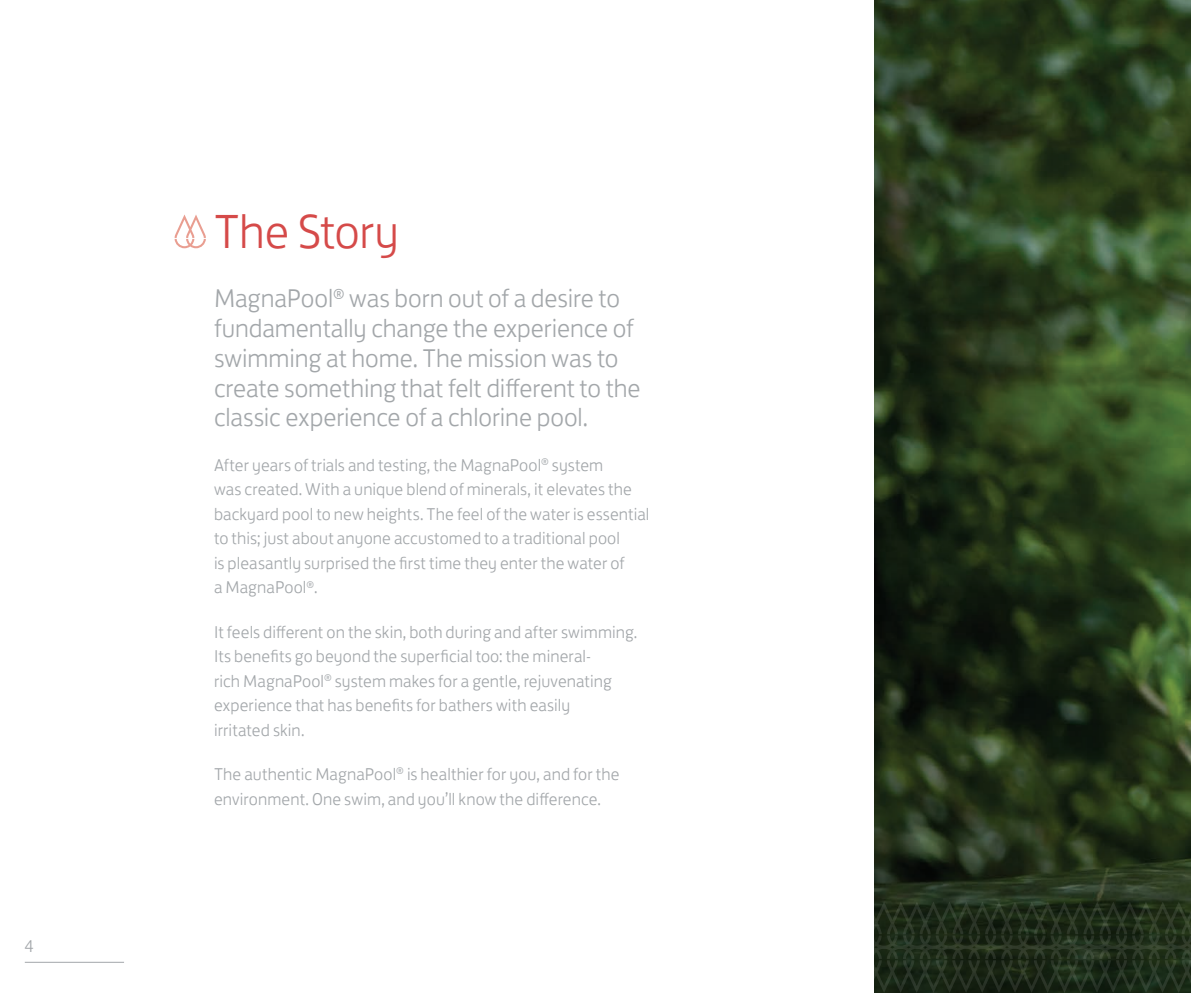
<style>
.page{position:relative;width:1191px;height:993px;background:#fff}
.page>*{position:absolute;margin:0;border:0;box-sizing:border-box;transform-origin:0 0}
.t1{font:300 49px "FS Jack";letter-spacing:-.005em;color:#d54a49}
.t2{font:300 26.25px/29.8px "FS Jack";letter-spacing:-.005em;color:#a3a7aa}
.t3{font:300 17.5px/24.5px "FS Jack";letter-spacing:.005em;color:#a3a7aa}
</style>
<div class="page">
<img style="left:874px;top:0;width:317px;height:901px">
<svg style="left:874px;top:901px;width:317px;height:91px;background:#202d1b"></svg>
<svg style="left:175px;top:214px;width:31px;height:34px"></svg>
<hr style="left:25px;top:961px;width:99px;height:1px;background:#a3a7aa">
<p class="t3" style="left:25px;top:932px;width:10px">4</p>
<h1 class="t1" style="left:214px;top:192px;width:186px">The Story</h1>
<h2 class="t2" style="left:214px;top:281px;width:428px">MagnaPool<sup>®</sup> was born out of a desire to fundamentally change the experience of swimming at home. The mission was to create something that felt different to the classic experience of a chlorine pool.</h2>
<p class="t3" style="left:214px;top:451px;width:437px">After years of trials and testing, the MagnaPool<sup>®</sup> system<br>was created. With a unique blend of minerals, it elevates the backyard pool to new heights. The feel of the water is essential to this; just about anyone accustomed to a traditional pool<br>is pleasantly surprised the first time they enter the water of<br>a MagnaPool<sup>®</sup>.</p>
<p class="t3" style="left:214px;top:617px;width:425px">It feels different on the skin, both during and after swimming.<br>Its benefits go beyond the superficial too: the mineral-<br>rich MagnaPool<sup>®</sup> system makes for a gentle, rejuvenating experience that has benefits for bathers with easily<br>irritated skin.</p>
<p class="t3" style="left:214px;top:760px;width:407px">The authentic MagnaPool<sup>®</sup> is healthier for you, and for the environment. One swim, and you’ll know the difference.</p>
</div>
